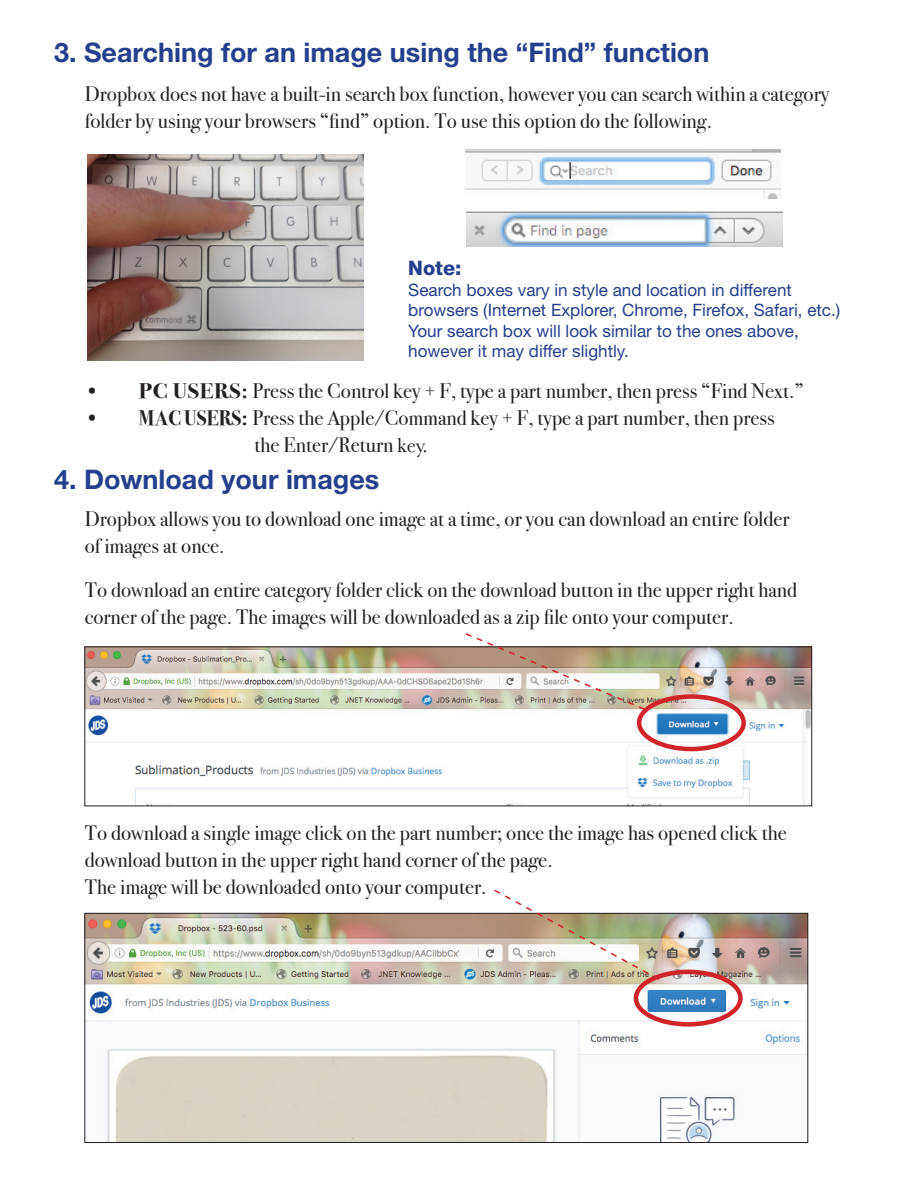
<style>
.page{position:relative;width:918px;height:1188px;background:#fff}
.page>*{position:absolute;margin:0;border:0;box-sizing:border-box;transform-origin:0 0}
.t1{font:700 27px "Helvetica Neue LT Std";color:#253f8e}
.t2{font:21px/27px "Bodoni Svty Two ITCTT";color:#231f20}
.t3{font:800 19.95px "Helvetica Neue LT Std";color:#253f8e}
.t4{font:17.1px/20.5px "Helvetica Neue LT Std";color:#253f8e}
.s1{font-weight:700}
.s2{font-family:"Baskerville"}
</style>
<div class="page">
<img style="left:87px;top:155px;width:276px;height:206px">
<img style="left:466px;top:149px;width:315px;height:80px">
<img style="left:467px;top:200px;width:315px;height:46px">
<img style="left:87px;top:649px;width:723px;height:155px">
<img style="left:87px;top:915px;width:719px;height:226px">
<div style="left:85px;top:913px;width:723px;height:230px;border:1px solid #231f20"></div>
<div style="left:637px;top:694px;width:109px;height:57px;border:4px solid #d1232a;border-radius:50%"></div>
<div style="left:634px;top:970px;width:109px;height:57px;border:4px solid #d1232a;border-radius:50%"></div>
<svg style="left:464px;top:633px;width:182px;height:78px"></svg>
<img style="left:493px;top:889px;width:168px;height:92px">
<p class="t1" style="left:54px;top:35px;width:657px">3. Searching for an image using the “Find” function</p>
<p class="t2" style="left:85px;top:78px;width:746px">Dropbox does not have a built-in search box function, however you can search within a category folder by using your browsers “find” option. To use this option do the following.</p>
<p class="t3" style="left:408px;top:256px;width:55px">Note:</p>
<p class="t4" style="left:408px;top:279px;width:433px">Search boxes vary in style and location in different browsers (Internet Explorer, Chrome, Firefox, Safari, etc.)<br>Your search box will look similar to the ones above, however it may differ slightly.</p>
<p class="t2" style="left:85px;top:375px;width:721px">• <span class="s1">PC USERS:</span> Press the Control key + F, type a part number, then press “Find Next.”</p>
<p class="t2" style="left:255px;top:402px;width:522px;text-indent:-170px">• <span class="s1">MAC USERS:</span> Press the Apple/Command key + F, type a part number, then press the Enter/Return <span class="s2">key.</span></p>
<p class="t1" style="left:54px;top:463px;width:327px">4. Download your images</p>
<p class="t2" style="left:85px;top:504px;width:706px">Dropbox allows you to download one image at a time, or you can download an entire folder of images at once.</p>
<p class="t2" style="left:85px;top:574px;width:714px">To download an entire category folder click on the download button in the upper right hand corner of the page. The images will be downloaded as a zip file onto your computer.</p>
<p class="t2" style="left:85px;top:817px;width:703px">To download a single image click on the part number; once the image has opened click the download button in the upper right hand corner of the page.<br>The image will be downloaded onto your computer.</p>
</div>
